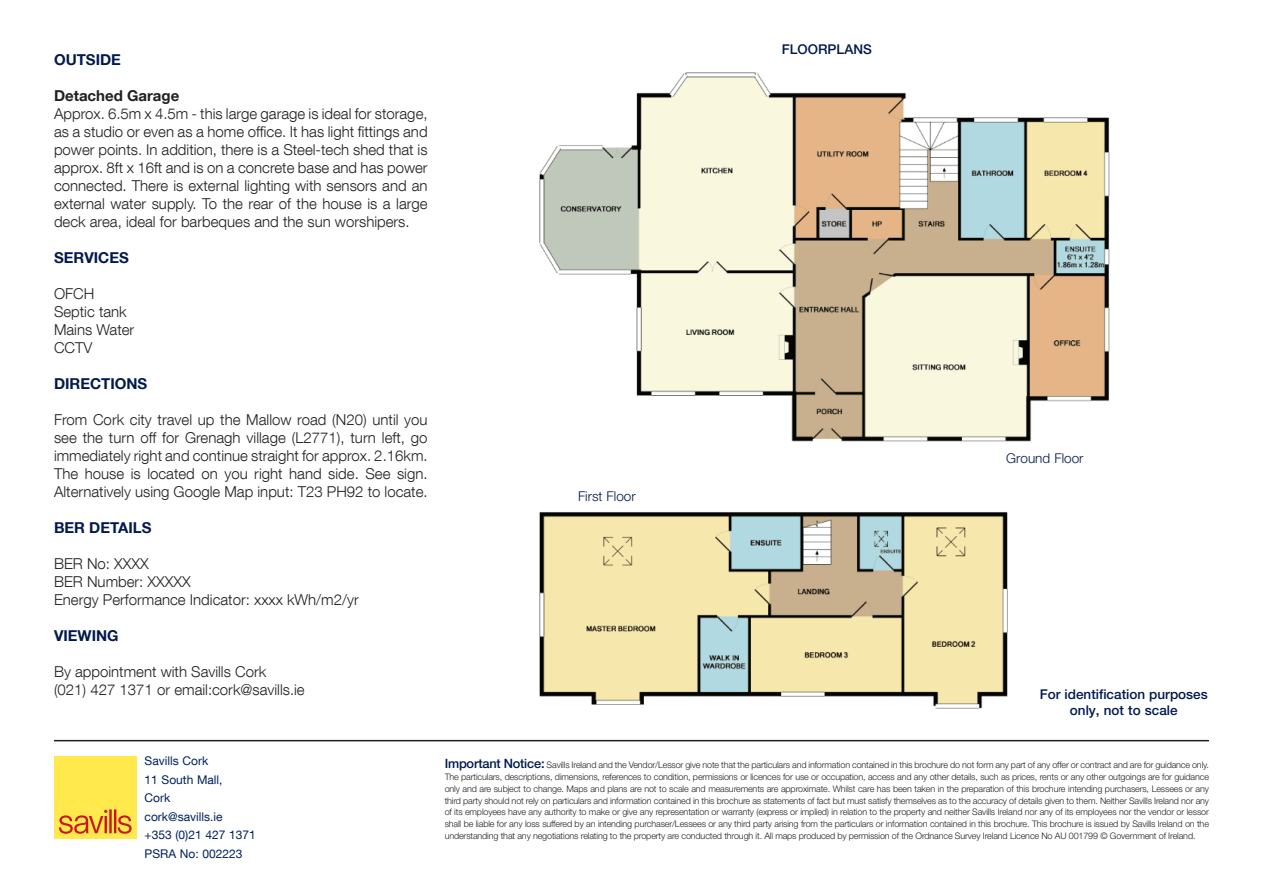
<style>
.page{position:relative;width:1263px;height:893px;background:#fff}
.page>*{position:absolute;margin:0;border:0;box-sizing:border-box;transform-origin:0 0}
.t1{font:300 15px/18px "Helvetica Neue LT Com";color:#231f20}
.t2{font:700 15px "Helvetica Neue LT Com";color:#00194d}
.t3{font:700 15px "Helvetica Neue LT Com";color:#231f20}
.t4{font:500 13.5px/16.2px "Helvetica Neue LT Std";color:#00194d;text-align:center}
.t5{font:300 13.5px "Helvetica Neue LT Std";color:#00194d}
.t6{font:12px/18.5px "Helvetica Neue LT Com";color:#00215d}
.t7{font:300 9px/11.9px "Helvetica Neue LT Std";letter-spacing:-.015em;color:#231f20;text-align:justify}
.s1{font-weight:500;font-size:12.9px;color:#00194d}
</style>
<div class="page">
<hr style="left:54px;top:740px;width:1155px;height:1px;background:#231f20">
<div style="left:54px;top:757px;width:82px;height:82px;background:#ffe94d"></div>
<svg style="left:59px;top:809px;width:73px;height:25px"></svg>
<img style="left:539px;top:72px;width:571px;height:637px">
<h1 class="t2" style="left:54px;top:50px;width:68px">OUTSIDE</h1>
<h1 class="t3" style="left:54px;top:86px;width:127px">Detached Garage</h1>
<p class="t1" style="left:54px;top:104px;width:375px;text-align:justify">Approx. 6.5m x 4.5m - this large garage is ideal for storage, as a studio or even as a home office. It has light fittings and power points. In addition, there is a Steel-tech shed that is approx. 8ft x 16ft and is on a concrete base and has power connected. There is external lighting with sensors and an external water supply. To the rear of the house is a large deck area, ideal for barbeques and the sun worshipers.</p>
<h1 class="t2" style="left:54px;top:248px;width:76px">SERVICES</h1>
<h1 class="t1" style="left:54px;top:284px;width:82px">OFCH<br>Septic tank<br>Mains Water<br>CCTV</h1>
<h1 class="t2" style="left:54px;top:374px;width:95px">DIRECTIONS</h1>
<p class="t1" style="left:54px;top:410px;width:375px;text-align:justify">From Cork city travel up the Mallow road (N20) until you see the turn off for Grenagh village (L2771), turn left, go immediately right and continue straight for approx. 2.16km.<br>The house is located on you right hand side. See sign.<br>Alternatively using Google Map input: T23 PH92 to locate.</p>
<h1 class="t2" style="left:54px;top:518px;width:99px">BER DETAILS</h1>
<h1 class="t1" style="left:54px;top:554px;width:306px">BER No: XXXX<br>BER Number: XXXXX<br>Energy Performance Indicator: xxxx kWh/m2/yr</h1>
<h1 class="t2" style="left:54px;top:626px;width:66px">VIEWING</h1>
<h1 class="t1" style="left:54px;top:662px;width:252px">By appointment with Savills Cork<br>(021) 427 1371 or email:cork@savills.ie</h1>
<h2 class="t4" style="left:782px;top:41px;width:92px">FLOORPLANS</h2>
<h2 class="t5" style="left:578px;top:488px;width:59px">First Floor</h2>
<h2 class="t5" style="left:1006px;top:449px;width:79px">Ground Floor</h2>
<h2 class="t4" style="left:1040px;top:686px;width:170px">For identification purposes only, not to scale</h2>
<h3 class="t6" style="left:145px;top:752px;width:113px">Savills Cork<br>11 South Mall,<br>Cork<br>cork@savills.ie<br>+353 (0)21 427 1371<br>PSRA No: 002223</h3>
<p class="t7" style="left:445px;top:759px;width:766px"><span class="s1">Important Notice:</span> Savills Ireland and the Vendor/Lessor give note that the particulars and information contained in this brochure do not form any part of any offer or contract and are for guidance only.<br>The particulars, descriptions, dimensions, references to condition, permissions or licences for use or occupation, access and any other details, such as prices, rents or any other outgoings are for guidance only and are subject to change. Maps and plans are not to scale and measurements are approximate. Whilst care has been taken in the preparation of this brochure intending purchasers, Lessees or any third party should not rely on particulars and information contained in this brochure as statements of fact but must satisfy themselves as to the accuracy of details given to them. Neither Savills Ireland nor any of its employees have any authority to make or give any representation or warranty (express or implied) in relation to the property and neither Savills Ireland nor any of its employees nor the vendor or lessor shall be liable for any loss suffered by an intending purchaser/Lessees or any third party arising from the particulars or information contained in this brochure. This brochure is issued by Savills Ireland on the understanding that any negotiations relating to the property are conducted through it. All maps produced by permission of the Ordnance Survey Ireland Licence No AU 001799 © Government of Ireland.</p>
</div>
